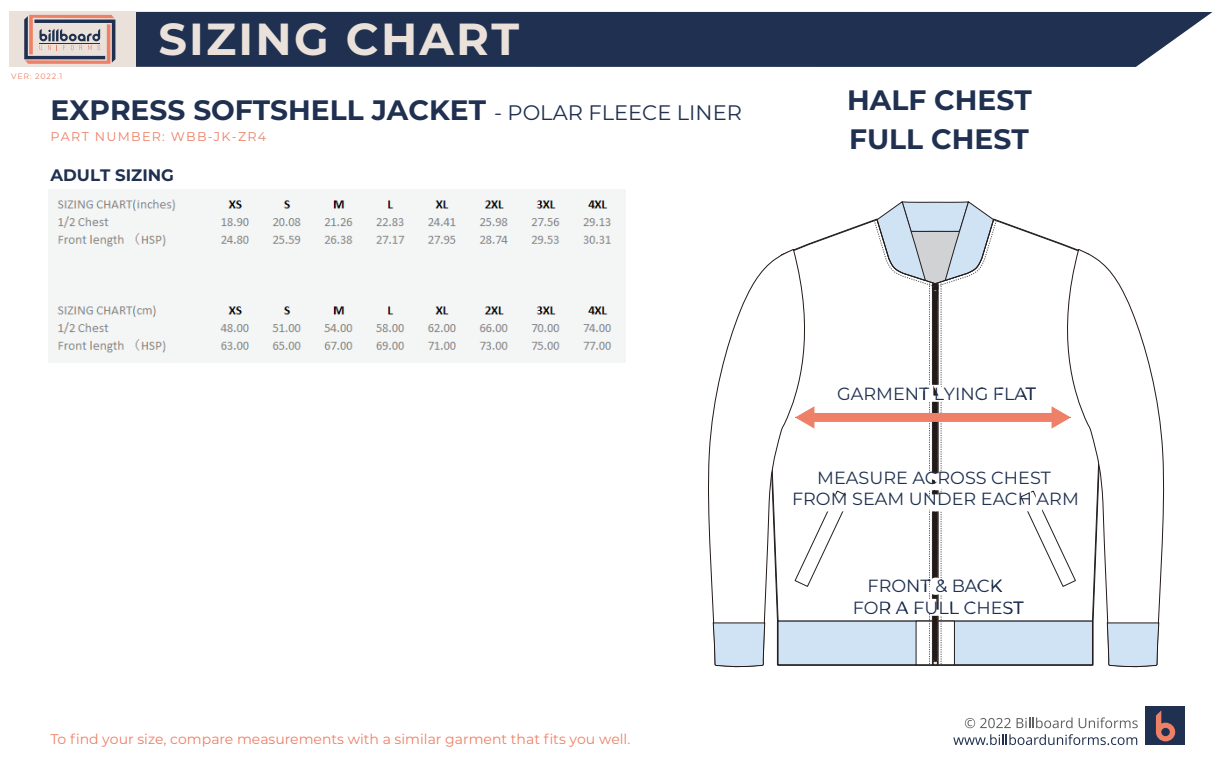
<style>
.page{position:relative;width:1224px;height:783px;background:#fff}
.page>*{position:absolute;margin:0;border:0;box-sizing:border-box;transform-origin:0 0}
.t1{font:700 44.89px "Montserrat";letter-spacing:.05em;color:#e9e1da}
.t2{font:700 28.09px "Montserrat";color:#1f3050}
.t3{font:17.59px/21.2px "Montserrat";color:#1f3050;text-align:center}
.t4{font:700 16.62px "Montserrat";color:#1f3050}
.t5{font:14px "Montserrat";color:#ed8066}
.t6{font:12.69px "Montserrat";letter-spacing:.1em;color:#ed8066}
.t7{font:7.88px "Montserrat";letter-spacing:.1em;color:#ed8066}
.s1{font-weight:400;font-size:21px}
</style>
<div class="page">
<svg style="left:1055px;top:255px;width:110px;height:413px"></svg>
<svg style="left:1106px;top:622px;width:53px;height:45px"></svg>
<svg style="left:708px;top:257px;width:107px;height:411px"></svg>
<svg style="left:712px;top:622px;width:53px;height:45px"></svg>
<svg style="left:777px;top:201px;width:315px;height:464px"></svg>
<img style="left:48px;top:190px;width:577px;height:172px">
<svg style="left:964px;top:718px;width:46px;height:10px"></svg>
<svg style="left:1016px;top:717px;width:56px;height:11px"></svg>
<svg style="left:1078px;top:717px;width:59px;height:11px"></svg>
<svg style="left:953px;top:734px;width:183px;height:11px"></svg>
<div style="left:1144px;top:707px;width:39px;height:38px;background:#1f3050"></div>
<svg style="left:1155px;top:710px;width:19px;height:31px"></svg>
<div style="left:135px;top:12px;width:1077px;height:55px;background:#1f3050"></div>
<div style="left:9px;top:12px;width:126px;height:55px;background:#e9e1da"></div>
<svg style="left:24px;top:15px;width:91px;height:49px"></svg>
<p class="t7" style="left:11px;top:71px;width:53px">VER: 2022.1</p>
<h1 class="t1" style="left:158px;top:7px;width:362px">SIZING CHART</h1>
<h2 class="t2" style="left:50px;top:90px;width:692px">EXPRESS SOFTSHELL JACKET <span class="s1">- POLAR FLEECE LINER</span></h2>
<h2 class="t2" style="left:846px;top:79px;width:186px">HALF CHEST</h2>
<p class="t6" style="left:50px;top:128px;width:217px">PART NUMBER: WBB-JK-ZR4</p>
<h2 class="t2" style="left:849px;top:119px;width:181px">FULL CHEST</h2>
<p class="t4" style="left:50px;top:163px;width:125px">ADULT SIZING</p>
<p class="t5" style="left:50px;top:730px;width:581px">To find your size, compare measurements with a similar garment that fits you well.</p>
<p class="t3" style="left:837px;top:382px;width:200px">GARMENT LYING FLAT</p>
<p class="t3" style="left:791px;top:466px;width:288px">MEASURE ACROSS CHEST<br>FROM SEAM UNDER EACH ARM</p>
<p class="t3" style="left:852px;top:575px;width:172px">FRONT &amp; BACK<br>FOR A FULL CHEST</p>
</div>
